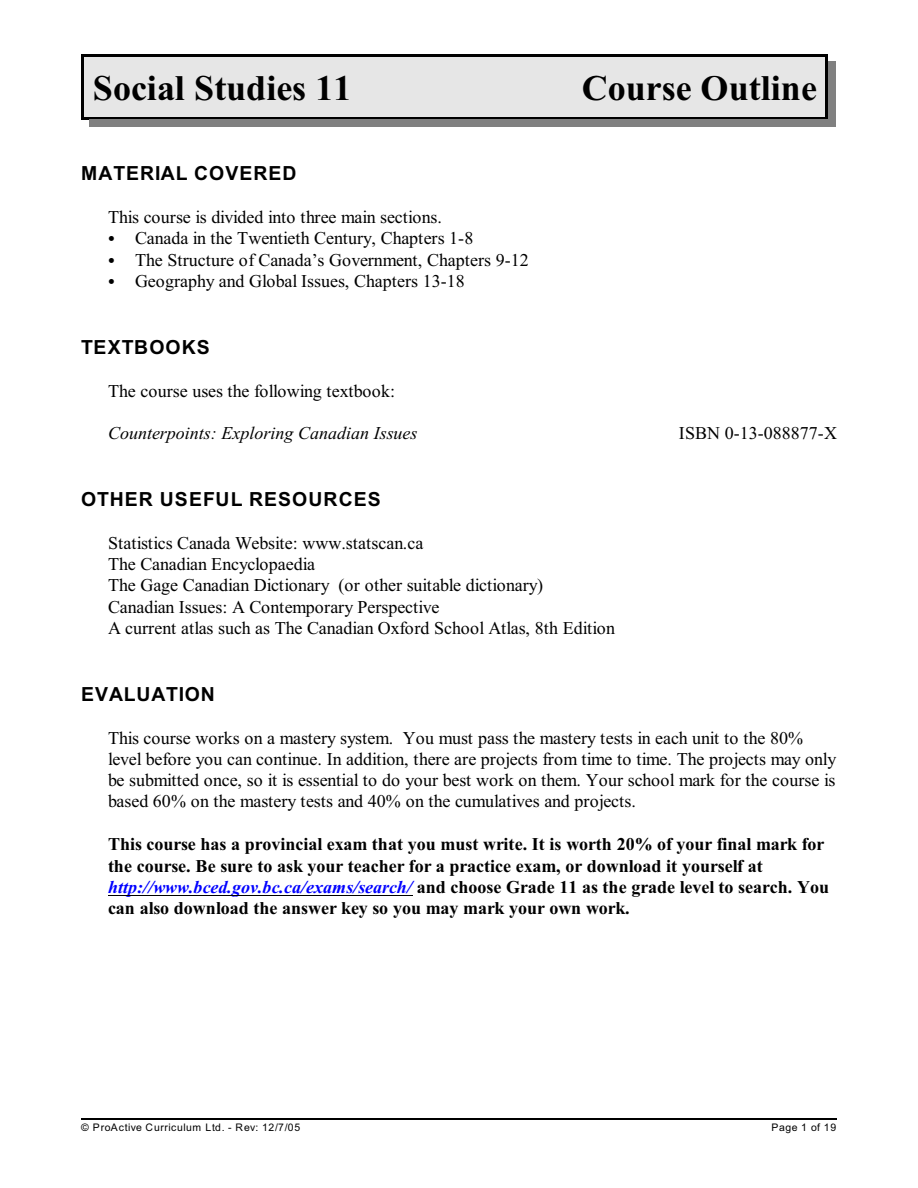
<style>
.page{position:relative;width:918px;height:1188px;background:#fff}
.page>*{position:absolute;margin:0;border:0;box-sizing:border-box;transform-origin:0 0}
.t1{font:700 36px "Times New Roman";color:#000}
.t2{font:700 19.5px "Arial";letter-spacing:.055em;color:#000}
.t3{font:700 19.5px "Arial";letter-spacing:.035em;color:#000}
.t4{font:18px/21.3px "Times New Roman";letter-spacing:-.005em;color:#000}
.t5{font:700 18px/21.3px "Times New Roman";color:#000}
.t6{font:italic 18px "Times New Roman";color:#000}
.t7{font:10.5px "Arial";letter-spacing:.07em;color:#000}
.s1{font-style:italic;color:#00f}
</style>
<div class="page">
<hr style="left:81px;top:1119px;width:756px;height:1px;background:#000">
<div style="left:81px;top:54px;width:747px;height:66px;background:#e6e6e6"></div>
<hr style="left:81px;top:54px;width:3px;height:65px;background:#000">
<hr style="left:825px;top:54px;width:3px;height:65px;background:#000">
<hr style="left:81px;top:54px;width:747px;height:3px;background:#000">
<hr style="left:81px;top:117px;width:747px;height:3px;background:#000">
<div style="left:828px;top:62px;width:8px;height:65px;background:#808080"></div>
<div style="left:89px;top:120px;width:747px;height:7px;background:#808080"></div>
<hr style="left:108px;top:895px;width:304px;height:1px;background:#000">
<h1 class="t1" style="left:93px;top:76px;width:260px">Social Studies 11</h1>
<h1 class="t1" style="left:582px;top:76px;width:237px">Course Outline</h1>
<p class="t2" style="left:81px;top:166px;width:217px">MATERIAL COVERED</p>
<p class="t4" style="left:135px;top:208px;width:395px;text-indent:-27px">This course is divided into three main sections.<br>Canada in the Twentieth Century, Chapters 1-8<br>The Structure of Canada’s Government, Chapters 9-12<br>Geography and Global Issues, Chapters 13-18</p>
<p class="t2" style="left:81px;top:339px;width:130px">TEXTBOOKS</p>
<p class="t4" style="left:108px;top:382px;width:289px">The course uses the following textbook:</p>
<p class="t6" style="left:108px;top:427px;width:311px">Counterpoints: Exploring Canadian Issues</p>
<p class="t4" style="left:679px;top:424px;width:160px">ISBN 0-13-088877-X</p>
<p class="t2" style="left:81px;top:492px;width:301px">OTHER USEFUL RESOURCES</p>
<p class="t4" style="left:108px;top:534px;width:509px">Statistics Canada Website: www.statscan.ca<br>The Canadian Encyclopaedia<br>The Gage Canadian Dictionary (or other suitable dictionary)<br>Canadian Issues: A Contemporary Perspective<br>A current atlas such as The Canadian Oxford School Atlas, 8th Edition</p>
<p class="t3" style="left:81px;top:686px;width:135px">EVALUATION</p>
<p class="t4" style="left:108px;top:729px;width:730px">This course works on a mastery system. You must pass the mastery tests in each unit to the 80% level before you can continue. In addition, there are projects from time to time. The projects may only be submitted once, so it is essential to do your best work on them. Your school mark for the course is based 60% on the mastery tests and 40% on the cumulatives and projects.</p>
<p class="t5" style="left:108px;top:836px;width:723px">This course has a provincial exam that you must write. It is worth 20% of your final mark for the course. Be sure to ask your teacher for a practice exam, or download it yourself at <span class="s1">http://www.bced.gov.bc.ca/exams/search/</span> and choose Grade 11 as the grade level to search. You can also download the answer key so you may mark your own work.</p>
<p class="t7" style="left:81px;top:1124px;width:221px">© ProActive Curriculum Ltd. - Rev: 12/7/05</p>
<p class="t7" style="left:771px;top:1124px;width:66px">Page 1 of 19</p>
</div>
